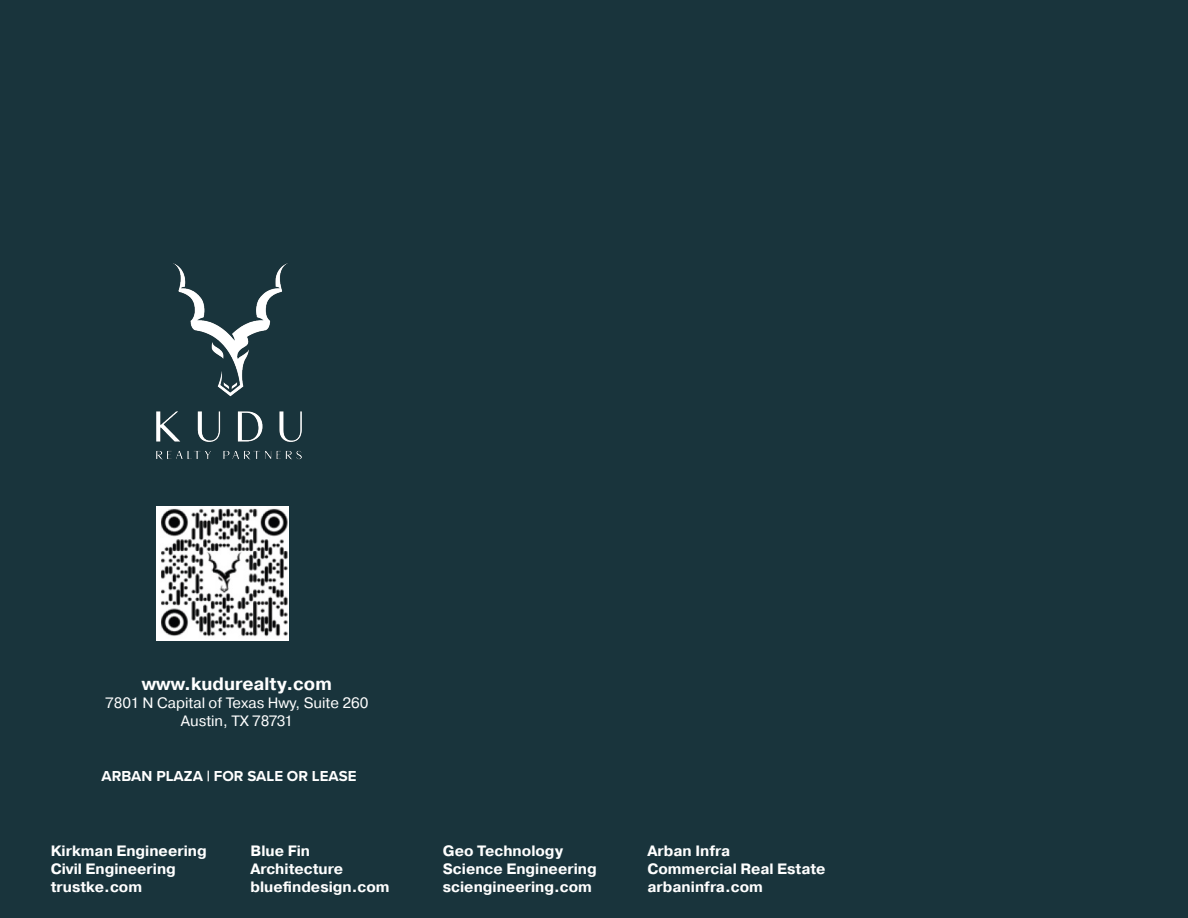
<style>
.page{position:relative;width:1188px;height:918px;background:#19343c}
.page>*{position:absolute;margin:0;border:0;box-sizing:border-box;transform-origin:0 0}
.t1{font:700 18px "Pragmatica";color:#fff}
.t2{font:700 15px/18px "Pragmatica";color:#fff}
.t3{font:15px "Pragmatica";color:#fff}
.t4{font:700 15px "Proxima Nova";color:#fff}
</style>
<div class="page">
<img style="left:157px;top:507px;width:132px;height:133px">
<img style="left:156px;top:263px;width:146px;height:197px">
<p class="t1" style="left:142px;top:672px;width:191px">www.kudurealty.com</p>
<p class="t3" style="left:105px;top:694px;width:265px">7801 N Capital of Texas Hwy, Suite 260</p>
<p class="t3" style="left:181px;top:712px;width:113px">Austin, TX 78731</p>
<p class="t4" style="left:101px;top:765px;width:256px">ARBAN PLAZA | FOR SALE OR LEASE</p>
<p class="t2" style="left:51px;top:842px;width:158px">Kirkman Engineering<br>Civil Engineering</p>
<p class="t2" style="left:51px;top:878px;width:93px">trustke.com</p>
<p class="t2" style="left:251px;top:842px;width:61px">Blue Fin</p>
<p class="t2" style="left:251px;top:860px;width:94px">Architecture</p>
<p class="t2" style="left:251px;top:878px;width:141px">bluefindesign.com</p>
<p class="t2" style="left:443px;top:842px;width:122px">Geo Technology</p>
<p class="t2" style="left:443px;top:860px;width:155px">Science Engineering</p>
<p class="t2" style="left:443px;top:878px;width:151px">sciengineering.com</p>
<p class="t2" style="left:647px;top:842px;width:84px">Arban Infra</p>
<p class="t2" style="left:647px;top:860px;width:180px">Commercial Real Estate</p>
<p class="t2" style="left:647px;top:878px;width:117px">arbaninfra.com</p>
</div>
